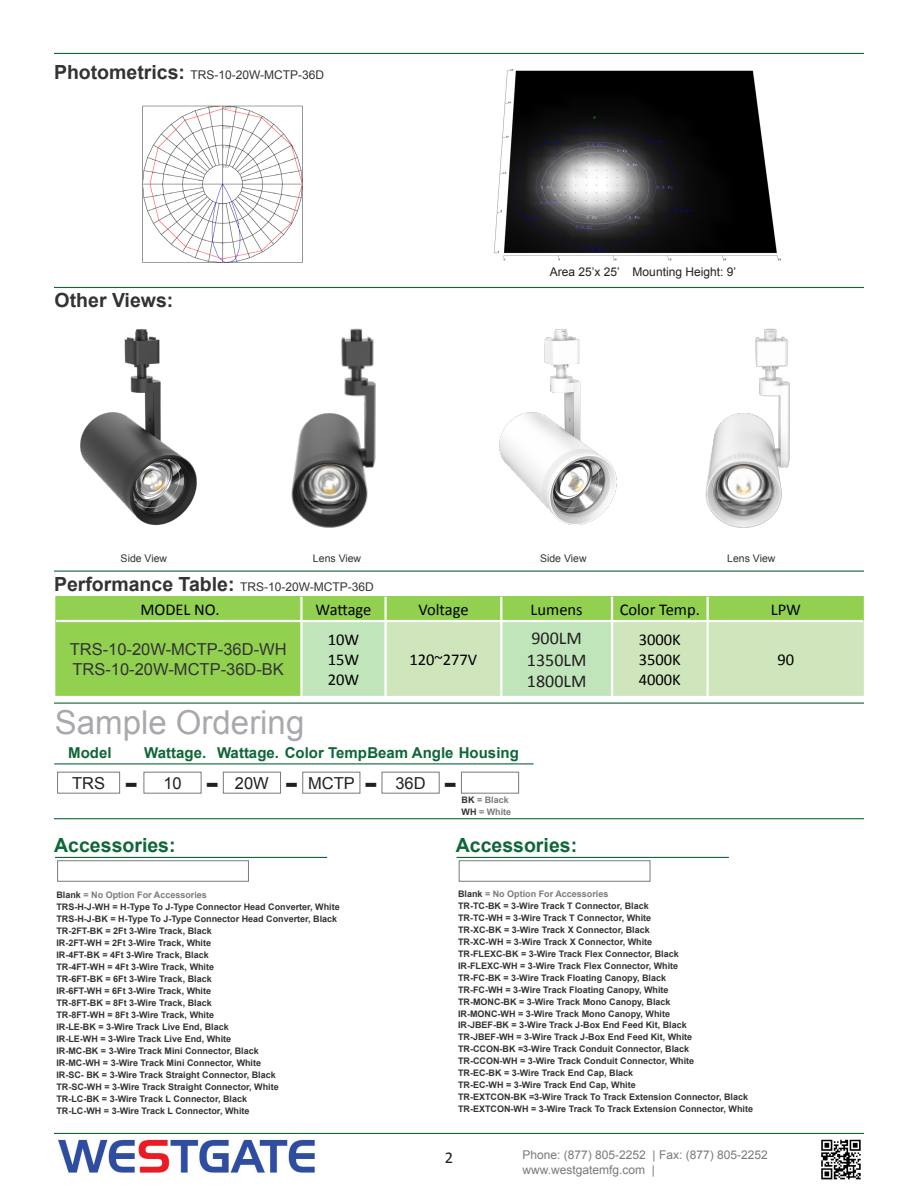
<style>
.page{position:relative;width:918px;height:1188px;background:#fff}
.page>*{position:absolute;margin:0;border:0;box-sizing:border-box;transform-origin:0 0}
.t1{font:33px "Arial";color:#a8a9ad}
.t2{font:700 28.5px "Verdana";color:#231f20}
.t3{font:700 19.5px "Arial";color:#0d6736}
.t4{font:700 19.5px "Arial";color:#333}
.t5{font:18px "Calibri";color:#231f20}
.t6{font:16.5px "Calibri";color:#000}
.t7{font:16.5px "Arial";color:#333}
.t8{font:16.5px "Arial";color:#231f20}
.t9{font:16.5px "Calibri";color:#231f20}
.t10{font:700 15px "Arial";color:#0d6736}
.t11{font:12px "Arial";color:#333}
.t12{font:12px "Arial";color:#787a7d}
.t13{font:12px "Arial";color:#231f20}
.t14{font:10.5px "Arial";color:#333}
.t15{font:700 9px "Arial";color:#323332}
.t16{font:700 9px "Arial";color:#7a7b7e}
.s1{font-weight:700;font-size:19.5px}
.s2{color:#323332}
</style>
<div class="page">
<hr style="left:54px;top:571px;width:810px;height:1px;background:#0d6736">
<hr style="left:54px;top:818px;width:810px;height:1px;background:#0d6736">
<hr style="left:54px;top:1133px;width:810px;height:1px;background:#0d6736">
<hr style="left:54px;top:53px;width:810px;height:1px;background:#0d6736">
<hr style="left:54px;top:287px;width:810px;height:1px;background:#0d6736">
<img style="left:142px;top:105px;width:160px;height:158px">
<img style="left:494px;top:69px;width:288px;height:192px">
<img style="left:58px;top:1139px;width:257px;height:35px">
<img style="left:821px;top:1139px;width:40px;height:41px">
<div style="left:55px;top:596px;width:809px;height:100px;background:#92d050"></div>
<svg style="left:303px;top:621px;width:561px;height:75px;background:#cae5bb"></svg>
<hr style="left:300px;top:597px;width:3px;height:23px;background:#fff">
<hr style="left:384px;top:597px;width:3px;height:23px;background:#fff">
<hr style="left:500px;top:597px;width:2px;height:23px;background:#fff">
<hr style="left:611px;top:597px;width:2px;height:23px;background:#fff">
<hr style="left:706px;top:597px;width:3px;height:23px;background:#fff">
<hr style="left:300px;top:622px;width:3px;height:74px;background:#fff">
<hr style="left:384px;top:622px;width:3px;height:74px;background:#fff">
<hr style="left:500px;top:622px;width:2px;height:74px;background:#fff">
<hr style="left:611px;top:622px;width:2px;height:74px;background:#fff">
<hr style="left:706px;top:622px;width:3px;height:74px;background:#fff">
<hr style="left:56px;top:620px;width:245px;height:2px;background:#fff">
<hr style="left:301px;top:620px;width:85px;height:2px;background:#fff">
<hr style="left:386px;top:620px;width:115px;height:2px;background:#fff">
<hr style="left:501px;top:620px;width:111px;height:2px;background:#fff">
<hr style="left:612px;top:620px;width:96px;height:2px;background:#fff">
<hr style="left:708px;top:620px;width:155px;height:2px;background:#fff">
<hr style="left:54px;top:703px;width:810px;height:1px;background:#0d6736">
<img style="left:80px;top:329px;width:117px;height:197px">
<img style="left:499px;top:329px;width:118px;height:196px">
<img style="left:291px;top:328px;width:85px;height:200px">
<img style="left:705px;top:328px;width:85px;height:200px">
<div style="left:57px;top:772px;width:63px;height:22px;border:1px solid #787a7d"></div>
<div style="left:144px;top:772px;width:57px;height:22px;border:1px solid #787a7d"></div>
<div style="left:223px;top:772px;width:58px;height:22px;border:1px solid #787a7d"></div>
<div style="left:302px;top:772px;width:58px;height:22px;border:1px solid #787a7d"></div>
<div style="left:382px;top:772px;width:58px;height:22px;border:1px solid #787a7d"></div>
<div style="left:461px;top:772px;width:58px;height:22px;background:#fff;border:1px solid #787a7d"></div>
<hr style="left:54px;top:763px;width:480px;height:1px;background:#0d6736">
<hr style="left:55px;top:857px;width:272px;height:1px;background:#0d6736">
<div style="left:57px;top:860px;width:192px;height:22px;background:#fff;border:1px solid #787a7d"></div>
<hr style="left:457px;top:857px;width:272px;height:1px;background:#0d6736">
<div style="left:459px;top:860px;width:191px;height:22px;background:#fff;border:1px solid #787a7d"></div>
<p class="t11" style="left:54px;top:67px;width:272px"><span class="s1">Photometrics:</span> TRS-10-20W-MCTP-36D</p>
<p class="t4" style="left:55px;top:287px;width:120px">Other Views:</p>
<p class="t13" style="left:550px;top:264px;width:188px">Area 25’x 25’ Mounting Height: 9’</p>
<p class="t14" style="left:121px;top:551px;width:48px">Side View</p>
<p class="t14" style="left:313px;top:551px;width:50px">Lens View</p>
<p class="t14" style="left:540px;top:551px;width:48px">Side View</p>
<p class="t14" style="left:727px;top:551px;width:50px">Lens View</p>
<p class="t11" style="left:54px;top:579px;width:321px"><span class="s1">Performance Table:</span> TRS-10-20W-MCTP-36D</p>
<p class="t6" style="left:140px;top:599px;width:81px">MODEL NO.</p>
<p class="t6" style="left:316px;top:599px;width:57px">Wattage</p>
<p class="t6" style="left:418px;top:599px;width:52px">Voltage</p>
<p class="t6" style="left:531px;top:599px;width:54px">Lumens</p>
<p class="t6" style="left:620px;top:599px;width:82px">Color Temp.</p>
<p class="t6" style="left:771px;top:599px;width:32px">LPW</p>
<p class="t7" style="left:70px;top:639px;width:218px">TRS-10-20W-MCTP-36D-WH</p>
<p class="t7" style="left:72px;top:658px;width:213px">TRS-10-20W-MCTP-36D-BK</p>
<p class="t5" style="left:532px;top:627px;width:52px">900LM</p>
<p class="t5" style="left:527px;top:649px;width:61px">1350LM</p>
<p class="t5" style="left:527px;top:670px;width:61px">1800LM</p>
<p class="t6" style="left:639px;top:630px;width:44px">3000K</p>
<p class="t6" style="left:639px;top:649px;width:44px">3500K</p>
<p class="t6" style="left:639px;top:669px;width:44px">4000K</p>
<p class="t6" style="left:328px;top:630px;width:33px">10W</p>
<p class="t6" style="left:328px;top:650px;width:33px">15W</p>
<p class="t6" style="left:328px;top:669px;width:33px">20W</p>
<p class="t6" style="left:778px;top:649px;width:18px">90</p>
<p class="t6" style="left:410px;top:650px;width:69px">120~277V</p>
<p class="t1" style="left:55px;top:701px;width:251px">Sample Ordering</p>
<p class="t8" style="left:72px;top:772px;width:34px">TRS</p>
<p class="t8" style="left:163px;top:772px;width:20px">10</p>
<p class="t8" style="left:235px;top:772px;width:35px">20W</p>
<p class="t8" style="left:308px;top:772px;width:48px">MCTP</p>
<p class="t8" style="left:395px;top:772px;width:32px">36D</p>
<p class="t10" style="left:68px;top:742px;width:45px">Model</p>
<p class="t10" style="left:144px;top:742px;width:63px">Wattage.</p>
<p class="t10" style="left:217px;top:742px;width:156px">Wattage. Color Temp.</p>
<p class="t10" style="left:367px;top:742px;width:153px">Beam Angle Housing</p>
<p class="t2" style="left:124px;top:765px;width:15px">-</p>
<p class="t2" style="left:205px;top:765px;width:15px">-</p>
<p class="t2" style="left:285px;top:765px;width:15px">-</p>
<p class="t2" style="left:364px;top:765px;width:15px">-</p>
<p class="t2" style="left:443px;top:765px;width:15px">-</p>
<p class="t16" style="left:462px;top:794px;width:49px"><span class="s2">BK</span> = Black</p>
<p class="t16" style="left:462px;top:806px;width:51px"><span class="s2">WH</span> = White</p>
<p class="t3" style="left:54px;top:832px;width:123px">Accessories:</p>
<p class="t16" style="left:56px;top:889px;width:152px"><span class="s2">Blank</span> = No Option For Accessories</p>
<p class="t15" style="left:56px;top:901px;width:285px">TRS-H-J-WH = H-Type To J-Type Connector Head Converter, White</p>
<p class="t15" style="left:56px;top:913px;width:282px">TRS-H-J-BK = H-Type To J-Type Connector Head Converter, Black</p>
<p class="t15" style="left:56px;top:925px;width:157px">TR-2FT-BK = 2Ft 3-Wire Track, Black</p>
<p class="t15" style="left:56px;top:937px;width:156px">IR-2FT-WH = 2Ft 3-Wire Track, White</p>
<p class="t15" style="left:56px;top:949px;width:154px">IR-4FT-BK = 4Ft 3-Wire Track, Black</p>
<p class="t15" style="left:56px;top:961px;width:159px">TR-4FT-WH = 4Ft 3-Wire Track, White</p>
<p class="t15" style="left:56px;top:973px;width:157px">TR-6FT-BK = 6Ft 3-Wire Track, Black</p>
<p class="t15" style="left:56px;top:985px;width:156px">IR-6FT-WH = 6Ft 3-Wire Track, White</p>
<p class="t15" style="left:56px;top:997px;width:157px">TR-8FT-BK = 8Ft 3-Wire Track, Black</p>
<p class="t15" style="left:56px;top:1009px;width:159px">TR-8FT-WH = 8Ft 3-Wire Track, White</p>
<p class="t15" style="left:56px;top:1021px;width:174px">IR-LE-BK = 3-Wire Track Live End, Black</p>
<p class="t15" style="left:56px;top:1033px;width:176px">IR-LE-WH = 3-Wire Track Live End, White</p>
<p class="t15" style="left:56px;top:1045px;width:204px">IR-MC-BK = 3-Wire Track Mini Connector, Black</p>
<p class="t15" style="left:56px;top:1057px;width:206px">IR-MC-WH = 3-Wire Track Mini Connector, White</p>
<p class="t15" style="left:56px;top:1069px;width:221px">IR-SC- BK = 3-Wire Track Straight Connector, Black</p>
<p class="t15" style="left:56px;top:1081px;width:224px">TR-SC-WH = 3-Wire Track Straight Connector, White</p>
<p class="t15" style="left:56px;top:1093px;width:192px">TR-LC-BK = 3-Wire Track L Connector, Black</p>
<p class="t15" style="left:56px;top:1105px;width:195px">TR-LC-WH = 3-Wire Track L Connector, White</p>
<p class="t3" style="left:456px;top:832px;width:123px">Accessories:</p>
<p class="t16" style="left:458px;top:887px;width:152px"><span class="s2">Blank</span> = No Option For Accessories</p>
<p class="t15" style="left:458px;top:899px;width:192px">TR-TC-BK = 3-Wire Track T Connector, Black</p>
<p class="t15" style="left:458px;top:911px;width:195px">TR-TC-WH = 3-Wire Track T Connector, White</p>
<p class="t15" style="left:458px;top:923px;width:193px">TR-XC-BK = 3-Wire Track X Connector, Black</p>
<p class="t15" style="left:458px;top:935px;width:196px">TR-XC-WH = 3-Wire Track X Connector, White</p>
<p class="t15" style="left:458px;top:947px;width:222px">TR-FLEXC-BK = 3-Wire Track Flex Connector, Black</p>
<p class="t15" style="left:458px;top:959px;width:222px">IR-FLEXC-WH = 3-Wire Track Flex Connector, White</p>
<p class="t15" style="left:458px;top:971px;width:210px">TR-FC-BK = 3-Wire Track Floating Canopy, Black</p>
<p class="t15" style="left:458px;top:983px;width:212px">TR-FC-WH = 3-Wire Track Floating Canopy, White</p>
<p class="t15" style="left:458px;top:995px;width:214px">TR-MONC-BK = 3-Wire Track Mono Canopy, Black</p>
<p class="t15" style="left:458px;top:1007px;width:214px">IR-MONC-WH = 3-Wire Track Mono Canopy, White</p>
<p class="t15" style="left:458px;top:1019px;width:230px">IR-JBEF-BK = 3-Wire Track J-Box End Feed Kit, Black</p>
<p class="t15" style="left:458px;top:1031px;width:236px">TR-JBEF-WH = 3-Wire Track J-Box End Feed Kit, White</p>
<p class="t15" style="left:458px;top:1043px;width:233px">TR-CCON-BK =3-Wire Track Conduit Connector, Black</p>
<p class="t15" style="left:458px;top:1055px;width:238px">TR-CCON-WH = 3-Wire Track Conduit Connector, White</p>
<p class="t15" style="left:458px;top:1067px;width:177px">TR-EC-BK = 3-Wire Track End Cap, Black</p>
<p class="t15" style="left:458px;top:1079px;width:179px">TR-EC-WH = 3-Wire Track End Cap, White</p>
<p class="t15" style="left:458px;top:1091px;width:292px">TR-EXTCON-BK =3-Wire Track To Track Extension Connector, Black</p>
<p class="t15" style="left:458px;top:1103px;width:297px">TR-EXTCON-WH = 3-Wire Track To Track Extension Connector, White</p>
<p class="t9" style="left:445px;top:1147px;width:10px">2</p>
<p class="t12" style="left:522px;top:1147px;width:247px">Phone: (877) 805-2252 | Fax: (877) 805-2252</p>
<p class="t12" style="left:522px;top:1162px;width:134px">www.westgatemfg.com |</p>
</div>
